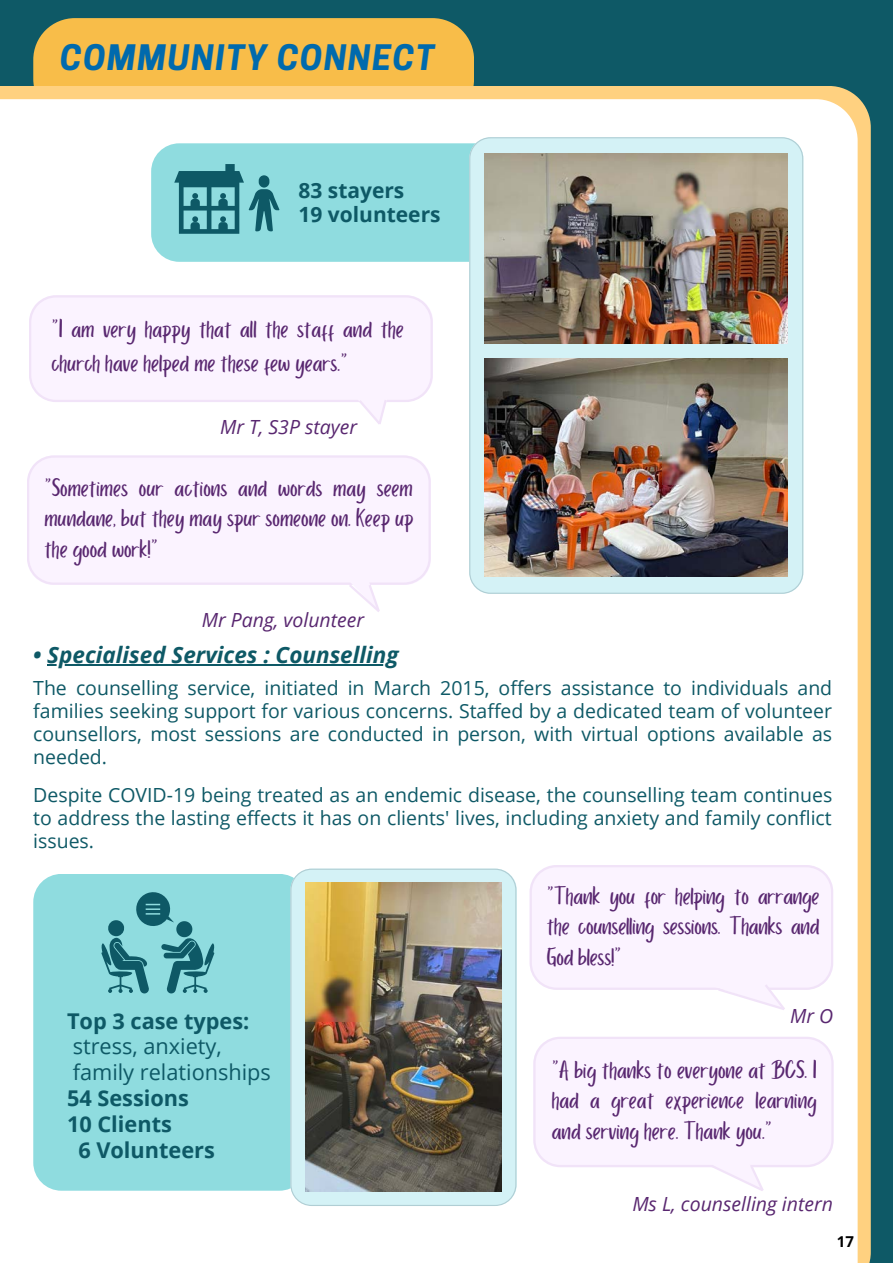
<style>
.page{position:relative;width:893px;height:1264px;background:#fff}
.page>*{position:absolute;margin:0;border:0;box-sizing:border-box;transform-origin:0 0}
.t1{font:italic 700 33px "Cooper Hewitt";letter-spacing:.05em;color:#006aad}
.t2{font:26.25px/30.3px "Porcelain";color:#592770;text-align:justify}
.t3{font:italic 700 22.5px "Open Sans";color:#0e5966}
.t4{font:700 21.75px "Open Sans";color:#0e5966}
.t5{font:21.75px "Open Sans";color:#0e5966}
.t6{font:700 21px "Open Sans";color:#0e5966}
.t7{font:19.5px/23.1px "Open Sans";color:#0e5966;text-align:justify}
.t8{font:italic 19.5px "Open Sans";color:#592770}
.t9{font:700 15px "Open Sans";color:#000}
</style>
<div class="page">
<div style="left:0;top:0;width:892px;height:1262px;background:#0e5966"></div>
<div style="left:33px;top:18px;width:440px;height:68px;background:#f8bd49"></div>
<div style="left:0;top:86px;width:870px;height:1176px;background:#ffd180"></div>
<div style="left:0;top:99px;width:857px;height:1163px;background:#fff"></div>
<div style="left:151px;top:143px;width:560px;height:118px;background:#8fdcdf;border-radius:28px"></div>
<svg style="left:29px;top:295px;width:404px;height:132px;background:#fbf4fe"></svg>
<div style="left:27px;top:455px;width:404px;height:129px;background:#fbf3ff"></div>
<svg style="left:298px;top:502px;width:84px;height:112px;background:#fbf5fe"></svg>
<svg style="left:469px;top:137px;width:334px;height:457px;background:#cfeaed"></svg>
<div style="left:33px;top:873px;width:274px;height:317px;background:#8fdcdf;border-radius:28px"></div>
<svg style="left:101px;top:892px;width:113px;height:101px"></svg>
<svg style="left:533px;top:1036px;width:300px;height:157px;background:#fbf4fe"></svg>
<svg style="left:529px;top:865px;width:304px;height:147px;background:#fbf4fe"></svg>
<svg style="left:174px;top:164px;width:105px;height:70px"></svg>
<img style="left:485px;top:153px;width:302px;height:190px">
<img style="left:653px;top:154px;width:75px;height:74px">
<img style="left:485px;top:358px;width:302px;height:218px">
<img style="left:662px;top:438px;width:45px;height:46px">
<svg style="left:290px;top:868px;width:226px;height:337px;background:#d1edf0"></svg>
<hr style="left:47px;top:664px;width:352px;height:2px;background:#0e5966">
<img style="left:305px;top:883px;width:197px;height:308px">
<img style="left:305px;top:961px;width:64px;height:60px">
<p class="t1" style="left:60px;top:45px;width:375px">COMMUNITY CONNECT</p>
<p class="t6" style="left:298px;top:175px;width:107px">83 stayers</p>
<p class="t6" style="left:298px;top:200px;width:144px">19 volunteers</p>
<p class="t2" style="left:52px;top:313px;width:354px;line-height:33.8px">“I am very happy that all the staff and the church have helped me these few years.”</p>
<p class="t8" style="left:220px;top:413px;width:138px">Mr T, S3P stayer</p>
<p class="t2" style="left:44px;top:474px;width:370px">“Sometimes our actions and words may seem mundane, but they may spur someone on. Keep up the good work!”</p>
<p class="t8" style="left:202px;top:606px;width:164px">Mr Pang, volunteer</p>
<p class="t3" style="left:33px;top:639px;width:367px">• Specialised Services : Counselling</p>
<p class="t7" style="left:33px;top:675px;width:800px">The counselling service, initiated in March 2015, offers assistance to individuals and families seeking support for various concerns. Staffed by a dedicated team of volunteer counsellors, most sessions are conducted in person, with virtual options available as needed.</p>
<p class="t7" style="left:33px;top:782px;width:800px">Despite COVID-19 being treated as an endemic disease, the counselling team continues to address the lasting effects it has on clients' lives, including anxiety and family conflict issues.</p>
<p class="t4" style="left:67px;top:1005px;width:184px">Top 3 case types:</p>
<p class="t5" style="left:73px;top:1031px;width:151px">stress, anxiety,</p>
<p class="t5" style="left:73px;top:1056px;width:200px">family relationships</p>
<p class="t4" style="left:67px;top:1082px;width:123px">54 Sessions</p>
<p class="t4" style="left:67px;top:1108px;width:106px">10 Clients</p>
<p class="t4" style="left:78px;top:1134px;width:138px">6 Volunteers</p>
<p class="t2" style="left:547px;top:882px;width:274px">“Thank you for helping to arrange the counselling sessions. Thanks and God bless!”</p>
<p class="t8" style="left:790px;top:1002px;width:45px">Mr O</p>
<p class="t2" style="left:551px;top:1055px;width:267px">“A big thanks to everyone at BCS. I had a great experience learning and serving here. Thank you.”</p>
<p class="t8" style="left:632px;top:1189px;width:202px">Ms L, counselling intern</p>
<p class="t9" style="left:836px;top:1230px;width:19px">17</p>
</div>
